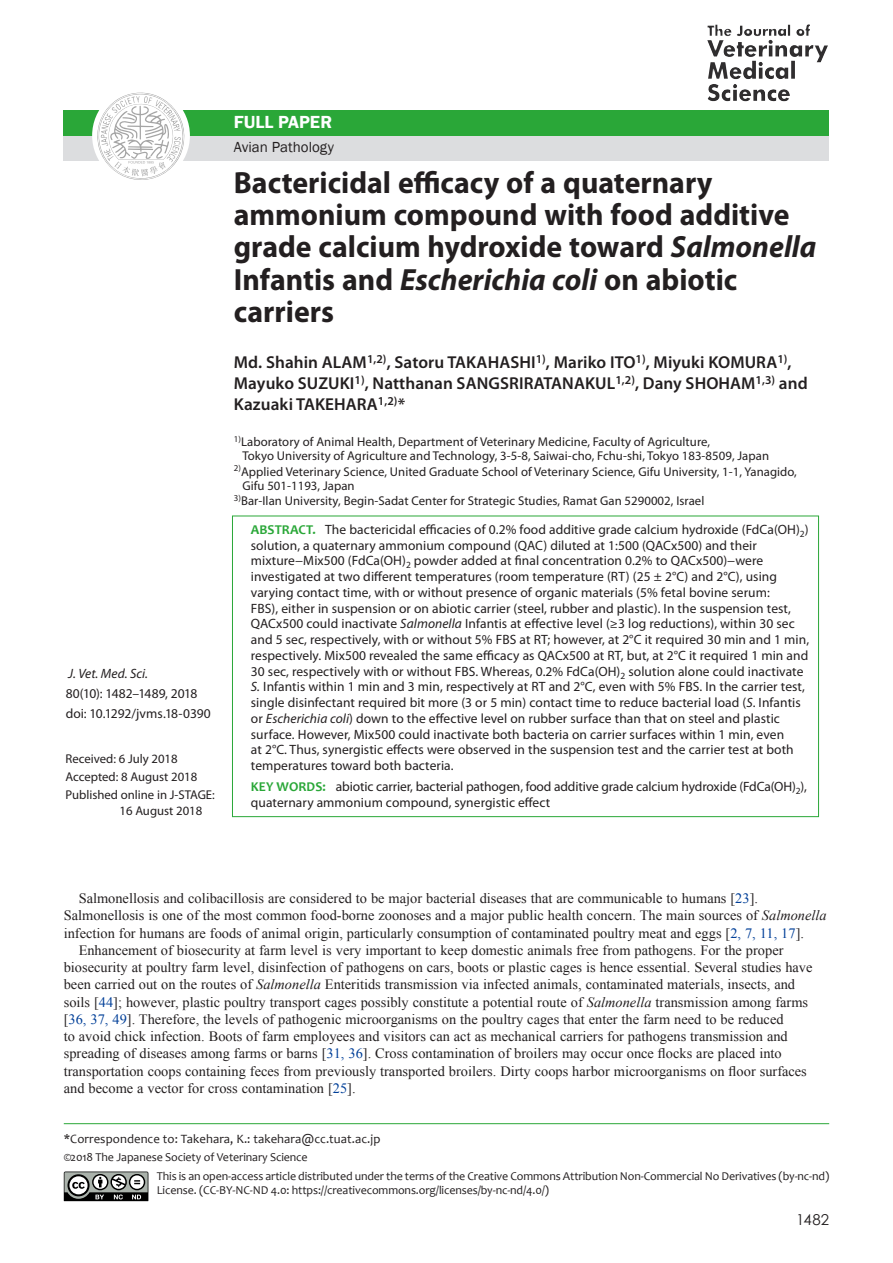
<style>
.page{position:relative;width:893px;height:1263px;background:#fff}
.page>*{position:absolute;margin:0;border:0;box-sizing:border-box;transform-origin:0 0}
.t1{font:700 30.75px/32.2px "Myriad Pro";color:#231f20}
.t2{font:600 18px "Franklin Gothic";color:#fff}
.t3{font:600 17.25px/21px "Myriad Pro";letter-spacing:.005em;color:#231f20}
.t4{font:15px "Franklin Gothic";color:#231f20}
.t5{font:15px "Century Gothic";color:#231f20}
.t6{font:14.25px "Times New Roman";color:#231f20}
.t7{font:13.5px/15.8px "Myriad Pro";letter-spacing:.005em;color:#231f20}
.t8{font:italic 13.5px "Myriad Pro";color:#231f20}
.t9{font:12.75px/14.2px "Myriad Pro";letter-spacing:.005em;color:#231f20}
.t10{font:12.75px "Candara";letter-spacing:.005em;color:#231f20}
.t11{font:12px/20px "Candara";letter-spacing:-.01em;color:#231f20}
.s1{font-style:italic}
.s2{font-family:"Candara";font-weight:700;color:#2aa738}
.s3{color:#003f98}
</style>
<div class="page">
<hr style="left:64px;top:1123px;width:765px;height:1px;background:#2aa738">
<div style="left:64px;top:136px;width:765px;height:25px;background:#dcdddf"></div>
<div style="left:64px;top:111px;width:765px;height:25px;background:#2aa738"></div>
<div style="left:92px;top:87px;width:98px;height:97px;background:#fff;border-radius:50%"></div>
<svg style="left:94px;top:92px;width:93px;height:88px"></svg>
<img style="left:707px;top:24px;width:106px;height:33px">
<div style="left:232px;top:516px;width:587px;height:301px;border:1px solid #2aa738"></div>
<svg style="left:64px;top:1171px;width:84px;height:30px"></svg>
<p class="t8" style="left:68px;top:665px;width:81px">J. Vet. Med. Sci.</p>
<p class="t7" style="left:66px;top:683px;width:147px;line-height:20px">80(10): 1482–1489, 2018 doi: 10.1292/jvms.18-0390</p>
<p class="t9" style="left:66px;top:750px;width:151px;line-height:17.9px">Received: 6 July 2018<br>Accepted: 8 August 2018<br>Published online in J-STAGE:</p>
<p class="t9" style="left:120px;top:803px;width:84px">16 August 2018</p>
<h2 class="t2" style="left:234px;top:111px;width:100px">FULL PAPER</h2>
<p class="t4" style="left:234px;top:138px;width:102px">Avian Pathology</p>
<h1 class="t1" style="left:234px;top:165px;width:584px">Bactericidal efficacy of a quaternary ammonium compound with food additive grade calcium hydroxide toward <span class="s1">Salmonella </span>Infantis and <span class="s1">Escherichia coli</span> on abiotic carriers</h1>
<p class="t3" style="left:234px;top:352px;width:575px">Md. Shahin ALAM<sup>1,2)</sup>, Satoru TAKAHASHI<sup>1)</sup>, Mariko ITO<sup>1)</sup>, Miyuki KOMURA<sup>1)</sup>,<br>Mayuko SUZUKI<sup>1)</sup>, Natthanan SANGSRIRATANAKUL<sup>1,2)</sup>, Dany SHOHAM<sup>1,3)</sup> and<br>Kazuaki TAKEHARA<sup>1,2)</sup>*</p>
<p class="t9" style="left:242px;top:434px;width:528px;text-indent:-9px"><sup>1)</sup>Laboratory of Animal Health, Department of Veterinary Medicine, Faculty of Agriculture,<br>Tokyo University of Agriculture and Technology, 3-5-8, Saiwai-cho, Fchu-shi, Tokyo 183-8509, Japan</p>
<p class="t9" style="left:242px;top:464px;width:556px;text-indent:-9px"><sup>2)</sup>Applied Veterinary Science, United Graduate School of Veterinary Science, Gifu University, 1-1, Yanagido,<br>Gifu 501-1193, Japan</p>
<p class="t9" style="left:234px;top:494px;width:472px"><sup>3)</sup>Bar-Ilan University, Begin-Sadat Center for Strategic Studies, Ramat Gan 5290002, Israel</p>
<p class="t7" style="left:251px;top:521px;width:560px"><span class="s2">ABSTRACT.</span> The bactericidal efficacies of 0.2% food additive grade calcium hydroxide (FdCa(OH)<sub>2</sub>) solution, a quaternary ammonium compound (QAC) diluted at 1:500 (QACx500) and their mixture−Mix500 (FdCa(OH)<sub>2</sub> powder added at final concentration 0.2% to QACx500)−were investigated at two different temperatures (room temperature (RT) (25 ± 2°C) and 2°C), using varying contact time, with or without presence of organic materials (5% fetal bovine serum:<br>FBS), either in suspension or on abiotic carrier (steel, rubber and plastic). In the suspension test, QACx500 could inactivate <span class="s1">Salmonella</span> Infantis at effective level (≥3 log reductions), within 30 sec and 5 sec, respectively, with or without 5% FBS at RT; however, at 2°C it required 30 min and 1 min, respectively. Mix500 revealed the same efficacy as QACx500 at RT, but, at 2°C it required 1 min and 30 sec, respectively with or without FBS. Whereas, 0.2% FdCa(OH)<sub>2</sub> solution alone could inactivate <span class="s1">S.</span> Infantis within 1 min and 3 min, respectively at RT and 2°C, even with 5% FBS. In the carrier test, single disinfectant required bit more (3 or 5 min) contact time to reduce bacterial load (<span class="s1">S</span>. Infantis or <span class="s1">Escherichia coli</span>) down to the effective level on rubber surface than that on steel and plastic surface. However, Mix500 could inactivate both bacteria on carrier surfaces within 1 min, even<br>at 2°C. Thus, synergistic effects were observed in the suspension test and the carrier test at both temperatures toward both bacteria.</p>
<p class="t7" style="left:251px;top:778px;width:558px;line-height:16.5px"><span class="s2">KEY WORDS:</span> abiotic carrier, bacterial pathogen, food additive grade calcium hydroxide (FdCa(OH)<sub>2</sub>), quaternary ammonium compound, synergistic effect</p>
<p class="t6" style="left:79px;top:889px;width:681px">Salmonellosis and colibacillosis are considered to be major bacterial diseases that are communicable to humans [<span class="s3">23</span>].</p>
<p class="t6" style="left:64px;top:906px;width:764px">Salmonellosis is one of the most common food-borne zoonoses and a major public health concern. The main sources of <span class="s1">Salmonella</span></p>
<p class="t6" style="left:64px;top:923px;width:742px">infection for humans are foods of animal origin, particularly consumption of contaminated poultry meat and eggs [<span class="s3">2, 7, 11, 17</span>].</p>
<p class="t6" style="left:79px;top:940px;width:706px">Enhancement of biosecurity at farm level is very important to keep domestic animals free from pathogens. For the proper</p>
<p class="t6" style="left:64px;top:958px;width:750px">biosecurity at poultry farm level, disinfection of pathogens on cars, boots or plastic cages is hence essential. Several studies have</p>
<p class="t6" style="left:64px;top:975px;width:733px">been carried out on the routes of <span class="s1">Salmonella</span> Enteritids transmission via infected animals, contaminated materials, insects, and</p>
<p class="t6" style="left:64px;top:992px;width:746px">soils [<span class="s3">44</span>]; however, plastic poultry transport cages possibly constitute a potential route of <span class="s1">Salmonella</span> transmission among farms</p>
<p class="t6" style="left:64px;top:1009px;width:721px">[<span class="s3">36, 37, 49</span>]. Therefore, the levels of pathogenic microorganisms on the poultry cages that enter the farm need to be reduced</p>
<p class="t6" style="left:64px;top:1027px;width:725px">to avoid chick infection. Boots of farm employees and visitors can act as mechanical carriers for pathogens transmission and</p>
<p class="t6" style="left:64px;top:1044px;width:719px">spreading of diseases among farms or barns [<span class="s3">31, 36</span>]. Cross contamination of broilers may occur once flocks are placed into</p>
<p class="t6" style="left:64px;top:1061px;width:745px">transportation coops containing feces from previously transported broilers. Dirty coops harbor microorganisms on floor surfaces</p>
<p class="t6" style="left:64px;top:1078px;width:293px">and become a vector for cross contamination [<span class="s3">25</span>].</p>
<p class="t10" style="left:64px;top:1130px;width:318px">*Correspondence to: Takehara, K.: takehara@cc.tuat.ac.jp</p>
<p class="t11" style="left:157px;top:1146px;width:674px;text-indent:-93px">©2018 The Japanese Society of Veterinary Science<br>This is an open-access article distributed under the terms of the Creative Commons Attribution Non-Commercial No Derivatives (by-nc-nd)</p>
<p class="t11" style="left:157px;top:1180px;width:394px">License. (CC-BY-NC-ND 4.0: https://creativecommons.org/licenses/by-nc-nd/4.0/)</p>
<p class="t5" style="left:796px;top:1209px;width:35px">1482</p>
</div>
